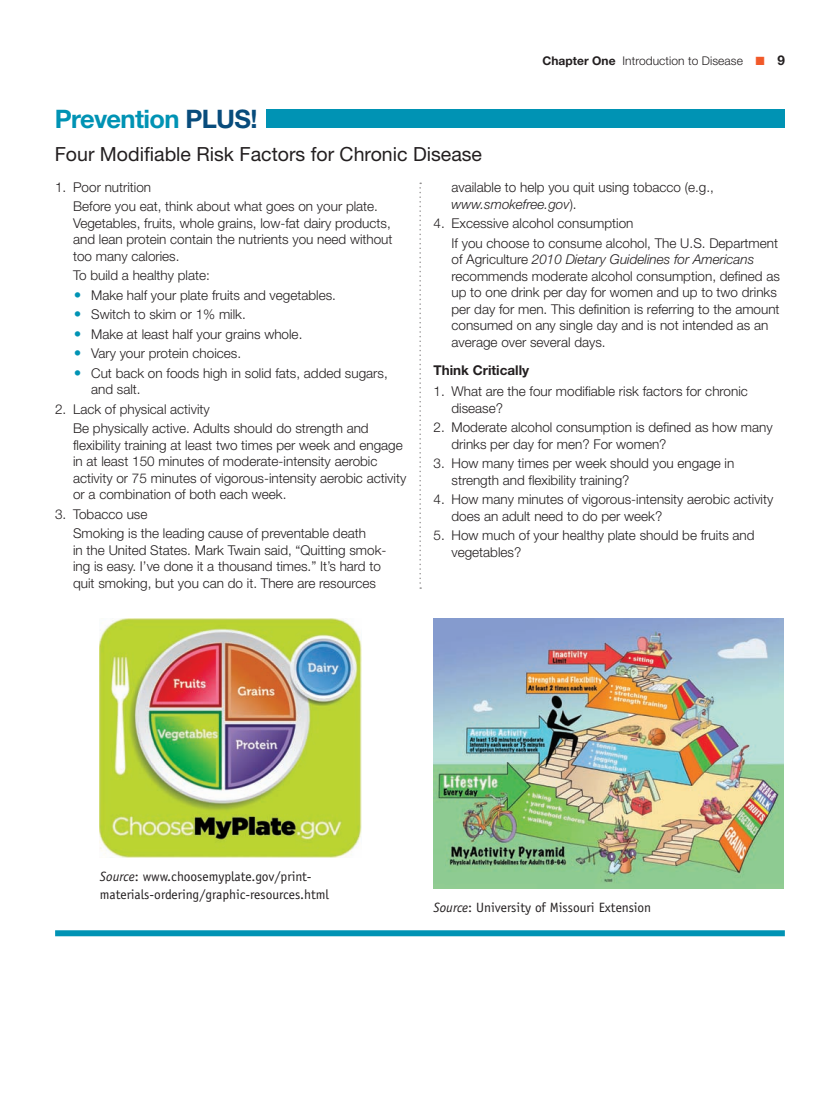
<style>
.page{position:relative;width:840px;height:1103px;background:#fff}
.page>*{position:absolute;margin:0;border:0;box-sizing:border-box;transform-origin:0 0}
.t1{font:700 25.5px "Helvetica Neue LT Std";letter-spacing:-.025em;color:#0093b4}
.t2{font:19.5px "Helvetica Neue LT Std";color:#231f20}
.t3{font:300 13.5px/16.5px "Helvetica Neue LT Std";color:#231f20}
.t4{font:13.5px/18px "Officina Sans Std";color:#231f20}
.t5{font:700 13.5px "Helvetica Neue LT Std";color:#231f20}
.t6{font:300 12px "Helvetica Neue LT Std";letter-spacing:.005em;color:#231f20}
.s1{color:#084c7c}
.s2{font-weight:700}
.s3{font-family:"European Pi Three";font-weight:400;color:#f15929}
.s4{font-weight:700;font-size:13.5px}
.s5{font-family:"European Pi Three";font-weight:400;color:#0093b4}
.s6{font-style:italic}
</style>
<div class="page">
<div style="left:267px;top:109px;width:517px;height:19px;background:#0093b4"></div>
<svg style="left:419px;top:183px;width:2px;height:406px"></svg>
<img style="left:433px;top:618px;width:350px;height:271px">
<img style="left:100px;top:618px;width:261px;height:239px">
<div style="left:55px;top:930px;width:729px;height:6px;background:#0093b4"></div>
<p class="t1" style="left:55px;top:103px;width:204px">Prevention <span class="s1">Plus!</span></p>
<p class="t2" style="left:55px;top:143px;width:428px">Four Modifiable Risk Factors for Chronic Disease</p>
<p class="t6" style="left:542px;top:53px;width:244px"><span class="s2">Chapter One</span> Introduction to Disease <span class="s3">L</span> <span class="s4">9</span></p>
<p class="t3" style="left:73px;top:177px;width:306px;line-height:19.5px;text-indent:-18px">1. Poor nutrition<br>Before you eat, think about what goes on your plate.</p>
<p class="t3" style="left:73px;top:214px;width:321px">Vegetables, fruits, whole grains, low-fat dairy products, and lean protein contain the nutrients you need without too many calories.</p>
<p class="t3" style="left:73px;top:265px;width:316px;line-height:19.5px">To build a healthy plate:<br><span class="s5">O</span> Make half your plate fruits and vegetables.<br><span class="s5">O</span> Switch to skim or 1% milk.<br><span class="s5">O</span> Make at least half your grains whole.<br><span class="s5">O</span> Vary your protein choices.<br><span class="s5">O</span> Cut back on foods high in solid fats, added sugars,</p>
<p class="t3" style="left:91px;top:381px;width:51px">and salt.</p>
<p class="t3" style="left:73px;top:399px;width:297px;line-height:19.5px;text-indent:-18px">2. Lack of physical activity<br>Be physically active. Adults should do strength and</p>
<p class="t3" style="left:73px;top:436px;width:334px">flexibility training at least two times per week and engage in at least 150 minutes of moderate-intensity aerobic activity or 75 minutes of vigorous-intensity aerobic activity or a combination of both each week.</p>
<p class="t3" style="left:73px;top:504px;width:294px;line-height:19.5px;text-indent:-18px">3. Tobacco use<br>Smoking is the leading cause of preventable death</p>
<p class="t3" style="left:73px;top:541px;width:315px">in the United States. Mark Twain said, “Quitting smok&shy;ing is easy. I’ve done it a thousand times.” It’s hard to quit smoking, but you can do it. There are resources</p>
<p class="t3" style="left:451px;top:179px;width:264px">available to help you quit using tobacco (e.g., <span class="s6">www.smokefree.gov</span>).</p>
<p class="t3" style="left:451px;top:213px;width:328px;line-height:19.5px;text-indent:-18px">4. Excessive alcohol consumption<br>If you choose to consume alcohol, The U.S. Department</p>
<p class="t3" style="left:451px;top:251px;width:330px">of Agriculture <span class="s6">2010 Dietary Guidelines for Americans </span>recommends moderate alcohol consumption, defined as up to one drink per day for women and up to two drinks per day for men. This definition is referring to the amount consumed on any single day and is not intended as an average over several days.</p>
<p class="t5" style="left:433px;top:362px;width:97px">Think Critically</p>
<p class="t3" style="left:451px;top:383px;width:298px;text-indent:-18px">1. What are the four modifiable risk factors for chronic disease?</p>
<p class="t3" style="left:451px;top:419px;width:322px;text-indent:-18px">2. Moderate alcohol consumption is defined as how many drinks per day for men? For women?</p>
<p class="t3" style="left:451px;top:455px;width:284px;text-indent:-18px">3. How many times per week should you engage in strength and flexibility training?</p>
<p class="t3" style="left:451px;top:491px;width:323px;text-indent:-18px">4. How many minutes of vigorous-intensity aerobic activity does an adult need to do per week?</p>
<p class="t3" style="left:451px;top:527px;width:304px;text-indent:-18px">5. How much of your healthy plate should be fruits and vegetables?</p>
<p class="t4" style="left:100px;top:867px;width:230px"><span class="s6">Source</span>: www.choosemyplate.gov/print&shy;materials-ordering/graphic-resources.html</p>
<p class="t4" style="left:433px;top:898px;width:219px"><span class="s6">Source</span>: University of Missouri Extension</p>
</div>
